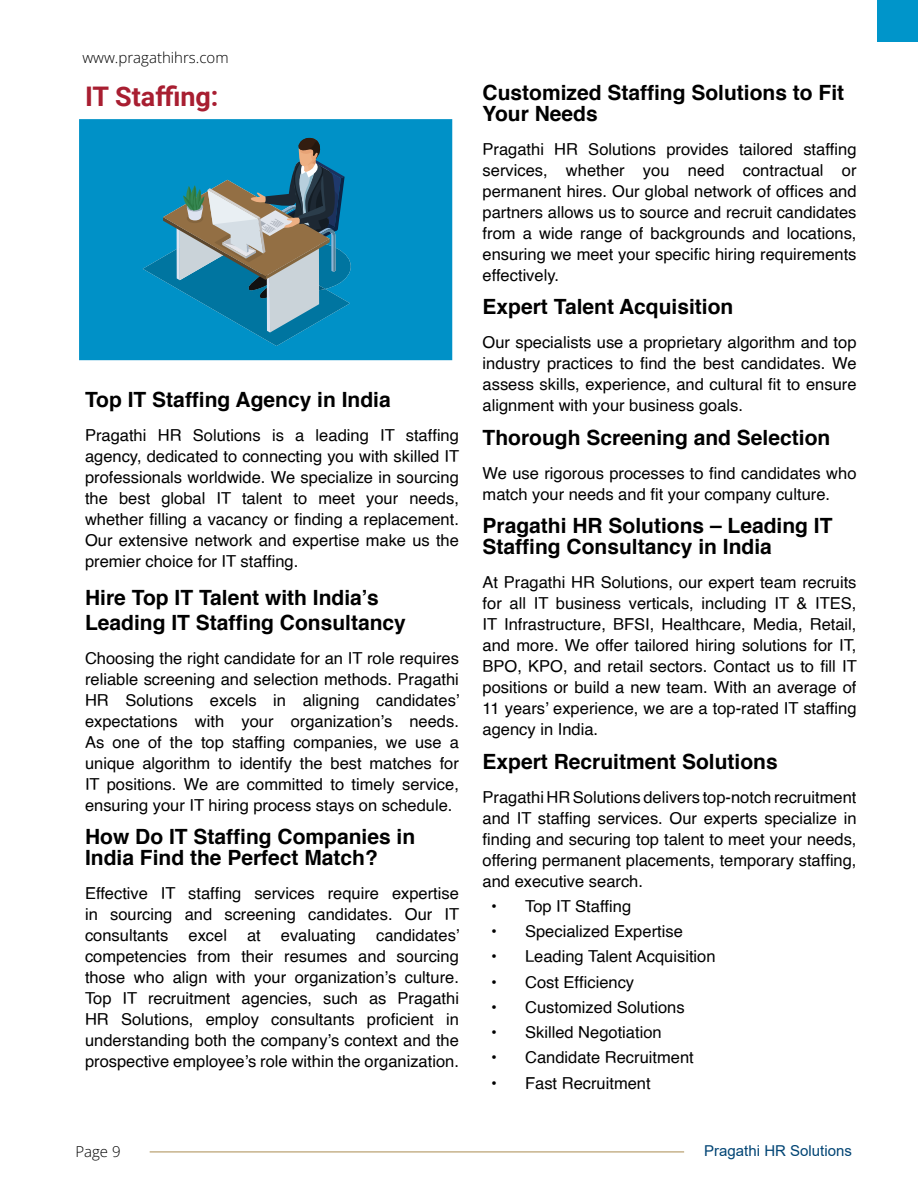
<style>
.page{position:relative;width:918px;height:1188px;background:#fff}
.page>*{position:absolute;margin:0;border:0;box-sizing:border-box;transform-origin:0 0}
.t1{font:700 27px "Roboto";color:#a81e31}
.t2{font:700 21px/21px "Helvetica";color:#000}
.t3{font:16.5px/21px "Helvetica";color:#000;text-align:justify}
.t4{font:300 15px "Open Sans";color:#000}
.t5{font:15px "Arial";color:#004474}
</style>
<div class="page">
<div style="left:79px;top:119px;width:373px;height:241px;background:#0091c7"></div>
<svg style="left:143px;top:137px;width:212px;height:209px;background:#388ca9"></svg>
<hr style="left:150px;top:1152px;width:534px;height:1px;background:#aa8d52">
<div style="left:877px;top:0;width:41px;height:42px;background:#0095ca"></div>
<p class="t4" style="left:82px;top:47px;width:148px">www.pragathihrs.com</p>
<h1 class="t1" style="left:85px;top:78px;width:135px">IT Staffing:</h1>
<p class="t2" style="left:483px;top:82px;width:363px">Customized Staffing Solutions to Fit<br>Your Needs</p>
<p class="t3" style="left:483px;top:139px;width:375px">Pragathi HR Solutions provides tailored staffing services, whether you need contractual or permanent hires. Our global network of offices and partners allows us to source and recruit candidates from a wide range of backgrounds and locations, ensuring we meet your specific hiring requirements effectively.</p>
<p class="t2" style="left:483px;top:297px;width:252px">Expert Talent Acquisition</p>
<p class="t3" style="left:483px;top:332px;width:375px">Our specialists use a proprietary algorithm and top industry practices to find the best candidates. We assess skills, experience, and cultural fit to ensure alignment with your business goals.</p>
<p class="t2" style="left:483px;top:427px;width:349px">Thorough Screening and Selection</p>
<p class="t3" style="left:483px;top:463px;width:375px">We use rigorous processes to find candidates who match your needs and fit your company culture.</p>
<p class="t2" style="left:483px;top:516px;width:352px">Pragathi HR Solutions – Leading IT<br>Staffing Consultancy in India</p>
<p class="t3" style="left:483px;top:572px;width:376px">At Pragathi HR Solutions, our expert team recruits for all IT business verticals, including IT &amp; ITES, IT Infrastructure, BFSI, Healthcare, Media, Retail, and more. We offer tailored hiring solutions for IT, BPO, KPO, and retail sectors. Contact us to fill IT positions or build a new team. With an average of 11 years’ experience, we are a top-rated IT staffing agency in India.</p>
<p class="t2" style="left:483px;top:751px;width:297px">Expert Recruitment Solutions</p>
<p class="t3" style="left:483px;top:787px;width:375px">Pragathi HR Solutions delivers top-notch recruitment and IT staffing services. Our experts specialize in finding and securing top talent to meet your needs, offering permanent placements, temporary staffing, and executive search.</p>
<p class="t3" style="left:491px;top:896px;width:142px">• Top IT Staffing</p>
<p class="t3" style="left:491px;top:921px;width:193px">• Specialized Expertise</p>
<p class="t3" style="left:491px;top:947px;width:226px">• Leading Talent Acquisition</p>
<p class="t3" style="left:491px;top:972px;width:145px">• Cost Efficiency</p>
<p class="t3" style="left:491px;top:997px;width:195px">• Customized Solutions</p>
<p class="t3" style="left:491px;top:1022px;width:172px">• Skilled Negotiation</p>
<p class="t3" style="left:491px;top:1048px;width:204px">• Candidate Recruitment</p>
<p class="t3" style="left:491px;top:1073px;width:161px">• Fast Recruitment</p>
<p class="t2" style="left:85px;top:389px;width:307px">Top IT Staffing Agency in India</p>
<p class="t3" style="left:85px;top:425px;width:376px">Pragathi HR Solutions is a leading IT staffing agency, dedicated to connecting you with skilled IT professionals worldwide. We specialize in sourcing the best global IT talent to meet your needs, whether filling a vacancy or finding a replacement.<br>Our extensive network and expertise make us the premier choice for IT staffing.</p>
<p class="t2" style="left:85px;top:585px;width:322px;line-height:25.2px">Hire Top IT Talent with India’s<br>Leading IT Staffing Consultancy</p>
<p class="t3" style="left:85px;top:648px;width:376px">Choosing the right candidate for an IT role requires reliable screening and selection methods. Pragathi HR Solutions excels in aligning candidates’ expectations with your organization’s needs.<br>As one of the top staffing companies, we use a unique algorithm to identify the best matches for IT positions. We are committed to timely service, ensuring your IT hiring process stays on schedule.</p>
<p class="t2" style="left:85px;top:827px;width:332px">How Do IT Staffing Companies in<br>India Find the Perfect Match?</p>
<p class="t3" style="left:85px;top:883px;width:376px">Effective IT staffing services require expertise in sourcing and screening candidates. Our IT consultants excel at evaluating candidates’ competencies from their resumes and sourcing those who align with your organization’s culture.<br>Top IT recruitment agencies, such as Pragathi HR Solutions, employ consultants proficient in understanding both the company’s context and the prospective employee’s role within the organization.</p>
<p class="t4" style="left:75px;top:1141px;width:47px">Page 9</p>
<p class="t5" style="left:704px;top:1141px;width:149px">Pragathi HR Solutions</p>
</div>
